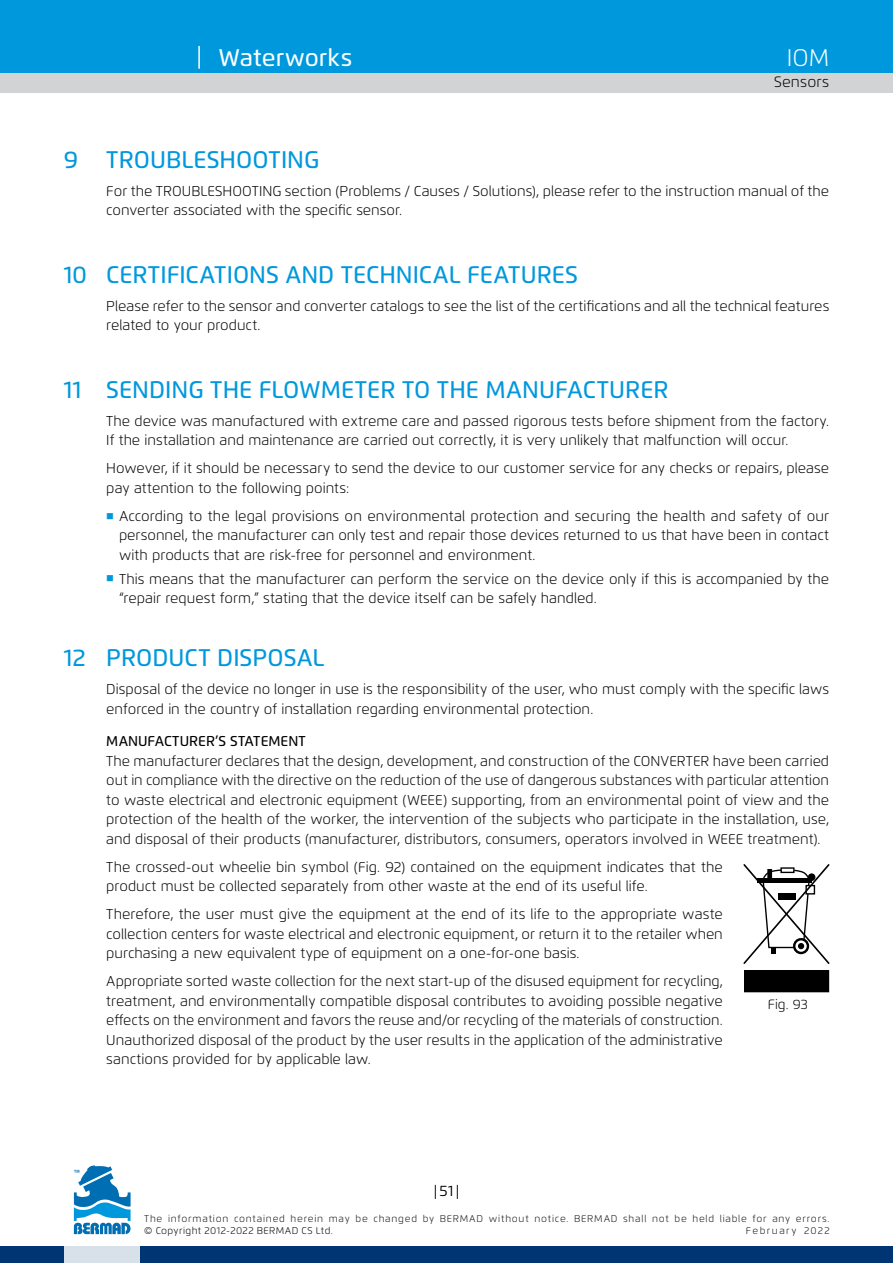
<style>
.page{position:relative;width:893px;height:1263px;background:#fff}
.page>*{position:absolute;margin:0;border:0;box-sizing:border-box;transform-origin:0 0}
.Koteret_1{font:500 24px "Flexo";color:#0098dd}
.t1{font:500 24px "Flexo";color:#fff}
.t2{font:300 24px "Flexo";color:#fff}
.t3{font:300 15px "Flexo";letter-spacing:.015em;color:#000}
.t4{font:15px "Flexo";color:#000}
.Text_raz{font:300 14.25px/19.5px "Flexo";color:#000}
.Koteret_3{font:500 14.25px "Flexo";color:#000}
.Fig{font:300 13.5px "Flexo";color:#000}
.table_text{font:300 9.75px "Flexo";letter-spacing:.075em;color:#111212}
.table_text-2{font:300 9.75px "Flexo";letter-spacing:.04em;color:#000}
.table_text-3{font:300 9.75px "Flexo";letter-spacing:.145em;color:#111212}
</style>
<div class="page">
<div style="left:0;top:0;width:893px;height:74px;background:#0098dd"></div>
<div style="left:0;top:74px;width:893px;height:19px;background:#d1d3d4"></div>
<hr style="left:198px;top:46px;width:2px;height:23px;background:#fff">
<div style="left:0;top:1247px;width:893px;height:16px;background:#003573"></div>
<div style="left:744px;top:971px;width:85px;height:21px;background:#000"></div>
<div style="left:744px;top:970px;width:85px;height:22px;border:1px solid #000"></div>
<svg style="left:743px;top:864px;width:87px;height:100px"></svg>
<svg style="left:64px;top:1193px;width:76px;height:70px"></svg>
<svg style="left:74px;top:1165px;width:57px;height:69px"></svg>
<h1 class="t1" style="left:218px;top:43px;width:135px">Waterworks</h1>
<h1 class="t2" style="left:787px;top:43px;width:44px">IOM</h1>
<p class="t3" style="left:774px;top:73px;width:57px">Sensors</p>
<p class="Koteret_1" style="left:64px;top:145px;width:16px">9</p>
<p class="Koteret_1" style="left:106px;top:145px;width:215px">TROUBLESHOOTING</p>
<p class="Text_raz" style="left:106px;top:181px;width:724px">For the TROUBLESHOOTING section (Problems / Causes / Solutions ,) please refer to the instruction manual of the converter associated with the specific sensor.</p>
<p class="Koteret_1" style="left:64px;top:260px;width:25px">10</p>
<p class="Koteret_1" style="left:106px;top:260px;width:473px">CERTIFICATIONS AND TECHNICAL FEATURES</p>
<p class="Text_raz" style="left:106px;top:296px;width:725px">Please refer to the sensor and converter catalogs to see the list of the certifications and all the technical features related to your product.</p>
<p class="Koteret_1" style="left:64px;top:375px;width:19px">11</p>
<p class="Koteret_1" style="left:106px;top:375px;width:564px">SENDING THE FLOWMETER TO THE MANUFACTURER</p>
<p class="Text_raz" style="left:106px;top:411px;width:724px">The device was manufactured with extreme care and passed rigorous tests before shipment from the factory.<br>If the installation and maintenance are carried out correctly isit, very unlikely that malfunction will occur.</p>
<p class="Text_raz" style="left:106px;top:459px;width:724px">However itif, should be necessary to send the device to our customer service for any checks or repairs, please pay attention to the following points:</p>
<p class="Text_raz" style="left:119px;top:506px;width:712px;text-align:justify">According to the legal provisions on environmental protection and securing the health and safety of our personnel, the manufacturer can only test and repair those devices returned to us that have been in contact with products that are risk-free for personnel and environment.</p>
<p class="Text_raz" style="left:119px;top:569px;width:712px">This means that the manufacturer can perform the service on the device only if this is accompanied by the “repair request form ” , stating that the device itself can be safely handled.</p>
<p class="Koteret_1" style="left:64px;top:643px;width:23px">12</p>
<p class="Koteret_1" style="left:106px;top:643px;width:220px">PRODUCT DISPOSAL</p>
<p class="Text_raz" style="left:106px;top:680px;width:724px">Disposal of the device no longer in use is the responsibility of the user, who must comply with the specific laws enforced in the country of installation regarding environmental protection.</p>
<p class="Koteret_3" style="left:106px;top:732px;width:201px">MANUFACTURER S’ STATEMENT</p>
<p class="Text_raz" style="left:106px;top:751px;width:724px;text-align:justify">The manufacturer declares that the design, development, and construction of the CONVERTER have been carried out in compliance with the directive on the reduction of the use of dangerous substances with particular attention to waste electrical and electronic equipment (WEEE) supporting, from an environmental point of view and the protection of the health of the worker, the intervention of the subjects who participate in the installation, use, and disposal of their products (manufacturer, distributors, consumers, operators involved in WEEE treatment .(</p>
<p class="Text_raz" style="left:106px;top:857px;width:618px">The crossed-out wheelie bin symbol (Fig. 92) contained on the equipment indicates that the product must be collected separately from other waste at the end of its useful life.</p>
<p class="Text_raz" style="left:106px;top:904px;width:618px;text-align:justify">Therefore, the user must give the equipment at the end of its life to the appropriate waste collection centers for waste electrical and electronic equipment, or return toit the retailer when purchasing a new equivalent type of equipment on a one-for-one basis.</p>
<p class="Text_raz" style="left:106px;top:971px;width:618px;text-align:justify">Appropriate sorted waste collection for the next start-up of the disused equipment for recycling, treatment, and environmentally compatible disposal contributes to avoiding possible negative effects on the environment and favors the reuse and/or recycling of the materials of construction.<br>Unauthorized disposal of the product by the user results in the application of the administrative sanctions provided for by applicable law.</p>
<p class="Fig" style="left:768px;top:996px;width:41px">Fig. 93</p>
<p class="t4" style="left:434px;top:1181px;width:27px">|51|</p>
<p class="table_text" style="left:168px;top:1213px;width:62px">information</p>
<p class="table_text" style="left:234px;top:1213px;width:52px">contained</p>
<p class="table_text" style="left:291px;top:1213px;width:34px">herein</p>
<p class="table_text" style="left:489px;top:1213px;width:41px">without</p>
<p class="table_text" style="left:534px;top:1213px;width:36px">notice.</p>
<p class="table_text" style="left:720px;top:1213px;width:29px">liable</p>
<p class="table_text" style="left:752px;top:1213px;width:16px">for</p>
<p class="table_text" style="left:144px;top:1213px;width:20px">The</p>
<p class="table_text" style="left:355px;top:1213px;width:14px">be</p>
<p class="table_text" style="left:373px;top:1213px;width:45px">changed</p>
<p class="table_text" style="left:423px;top:1213px;width:13px">by</p>
<p class="table_text" style="left:623px;top:1213px;width:25px">shall</p>
<p class="table_text" style="left:675px;top:1213px;width:14px">be</p>
<p class="table_text" style="left:692px;top:1213px;width:23px">held</p>
<p class="table_text" style="left:440px;top:1213px;width:45px">BERMAD</p>
<p class="table_text" style="left:574px;top:1213px;width:45px">BERMAD</p>
<p class="table_text" style="left:652px;top:1213px;width:18px">not</p>
<p class="table_text" style="left:329px;top:1213px;width:23px">may</p>
<p class="table_text" style="left:772px;top:1213px;width:19px">any</p>
<p class="table_text" style="left:796px;top:1213px;width:35px">errors.</p>
<p class="table_text-2" style="left:144px;top:1225px;width:190px">© Copyright 2012-2022 BERMAD CS Ltd.</p>
<p class="table_text-3" style="left:746px;top:1225px;width:52px">February</p>
<p class="table_text" style="left:804px;top:1225px;width:27px">2022</p>
</div>
